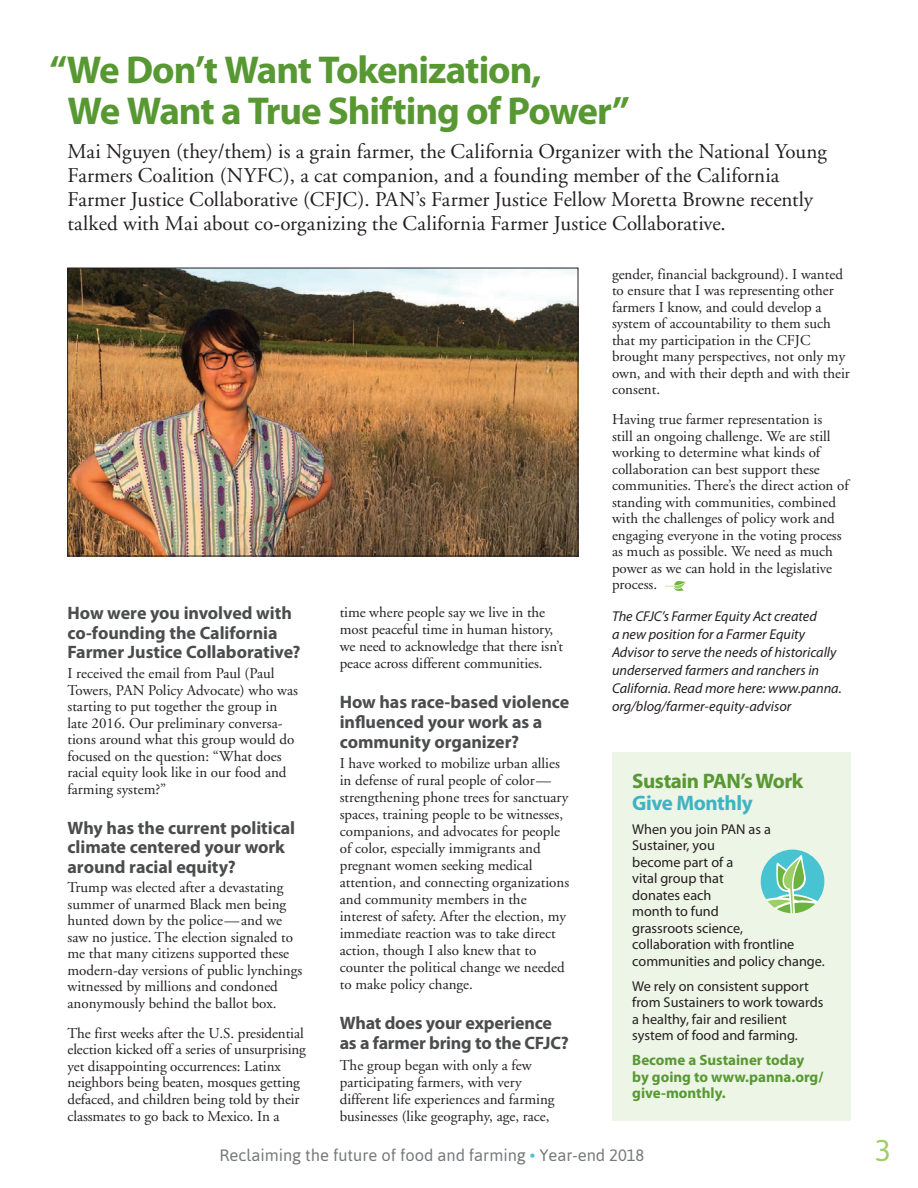
<style>
.page{position:relative;width:918px;height:1188px;background:#fff}
.page>*{position:absolute;margin:0;border:0;box-sizing:border-box;transform-origin:0 0}
.t1{font:700 39px/40.5px "Myriad Pro";letter-spacing:-.03em;color:#589833}
.t2{font:30px "Asap";color:#9fce66}
.t3{font:21px/24px "Adobe Garamond";color:#231f20}
.t4{font:700 21px "Myriad Pro";letter-spacing:-.02em;color:#589833}
.t5{font:700 21px "Myriad Pro";letter-spacing:-.02em;color:#41b2c1}
.t6{font:700 18px/19.5px "Myriad Pro";letter-spacing:-.005em;color:#4b4c4d}
.t7{font:16.5px "Asap";color:#76787b}
.t8{font:15px/16.5px "Adobe Garamond";color:#231f20}
.t9{font:700 15px/16.5px "Myriad Pro";color:#589833}
.t10{font:14.25px/16.5px "Myriad Pro";color:#231f20}
.t11{font:italic 14.25px/18px "Myriad Pro";color:#231f20}
.s1{color:#47c3d2}
</style>
<div class="page">
<div style="left:612px;top:752px;width:238px;height:368px;background:#edf5e6"></div>
<svg style="left:761px;top:850px;width:63px;height:63px"></svg>
<img style="left:69px;top:270px;width:507px;height:284px">
<div style="left:67px;top:268px;width:511px;height:288px;border:1px solid #231f20"></div>
<svg style="left:665px;top:581px;width:21px;height:10px"></svg>
<h1 class="t1" style="left:68px;top:49px;width:564px;text-indent:-18px">“We Don’t Want Tokenization,<br>We Want a True Shifting of Power”</h1>
<p class="t3" style="left:68px;top:140px;width:761px">Mai Nguyen (they/them) is a grain farmer, the California Organizer with the National Young Farmers Coalition (NYFC), a cat companion, and a founding member of the California Farmer Justice Collaborative (CFJC). PAN’s Farmer Justice Fellow Moretta Browne recently talked with Mai about co-organizing the California Farmer Justice Collaborative.</p>
<p class="t8" style="left:612px;top:266px;width:239px">gender, financial background). I wanted to ensure that I was representing other farmers I know, and could develop a system of accountability to them such that my participation in the CFJC brought many perspectives, not only my own, and with their depth and with their consent.</p>
<p class="t8" style="left:612px;top:412px;width:238px">Having true farmer representation is<br>still an ongoing challenge. We are still working to determine what kinds of collaboration can best support these communities. There’s the direct action of standing with communities, combined with the challenges of policy work and engaging everyone in the voting process as much as possible. We need as much power as we can hold in the legislative process.</p>
<p class="t11" style="left:612px;top:607px;width:231px">The CFJC’s Farmer Equity Act created<br>a new position for a Farmer Equity Advisor to serve the needs of historically underserved farmers and ranchers in California. Read more here: www.panna. org/blog/farmer-equity-advisor</p>
<p class="t8" style="left:340px;top:604px;width:225px;line-height:17px">time where people say we live in the most peaceful time in human history, we need to acknowledge that there isn’t peace across different communities.</p>
<p class="t6" style="left:340px;top:691px;width:231px;line-height:20px">How has race-based violence influenced your work as a community organizer?</p>
<p class="t8" style="left:340px;top:755px;width:231px;line-height:17px">I have worked to mobilize urban allies in defense of rural people of color— strengthening phone trees for sanctuary spaces, training people to be witnesses, companions, and advocates for people of color, especially immigrants and pregnant women seeking medical attention, and connecting organizations and community members in the interest of safety. After the election, my immediate reaction was to take direct action, though I also knew that to counter the political change we needed to make policy change.</p>
<p class="t6" style="left:340px;top:1013px;width:231px;line-height:20px">What does your experience as a farmer bring to the CFJC?</p>
<p class="t8" style="left:340px;top:1057px;width:216px;line-height:17px">The group began with only a few participating farmers, with very different life experiences and farming businesses (like geography, age, race,</p>
<p class="t6" style="left:68px;top:603px;width:235px">How were you involved with co-founding the California<br>Farmer Justice Collaborative?</p>
<p class="t8" style="left:68px;top:666px;width:232px">I received the email from Paul (Paul Towers, PAN Policy Advocate) who was starting to put together the group in late 2016. Our preliminary conversa&shy;tions around what this group would do focused on the question: “What does racial equity look like in our food and farming system?”</p>
<p class="t6" style="left:68px;top:817px;width:229px">Why has the current political climate centered your work around racial equity?</p>
<p class="t8" style="left:68px;top:880px;width:236px">Trump was elected after a devastating summer of unarmed Black men being hunted down by the police—and we saw no justice. The election signaled to me that many citizens supported these modern-day versions of public lynchings witnessed by millions and condoned anonymously behind the ballot box.</p>
<p class="t8" style="left:68px;top:1025px;width:240px">The first weeks after the U.S. presidential election kicked off a series of unsurprising yet disappointing occurrences: Latinx neighbors being beaten, mosques getting defaced, and children being told by their classmates to go back to Mexico. In a</p>
<h3 class="t4" style="left:632px;top:767px;width:173px">Sustain PAN’s Work</h3>
<h3 class="t5" style="left:632px;top:790px;width:122px">Give Monthly</h3>
<p class="t10" style="left:632px;top:820px;width:194px">When you join PAN as a<br>Sustainer, you<br>become part of a<br>vital group that<br>donates each<br>month to fund<br>grassroots science, collaboration with frontline communities and policy change.</p>
<p class="t10" style="left:632px;top:978px;width:193px">We rely on consistent support from Sustainers to work towards a healthy, fair and resilient system of food and farming.</p>
<p class="t9" style="left:632px;top:1052px;width:193px">Become a Sustainer today by going to www.panna.org/ give-monthly.</p>
<p class="t7" style="left:220px;top:1146px;width:426px">Reclaiming the future of food and farming <span class="s1">•</span> Year-end 2018</p>
<h2 class="t2" style="left:875px;top:1133px;width:18px">3</h2>
</div>
